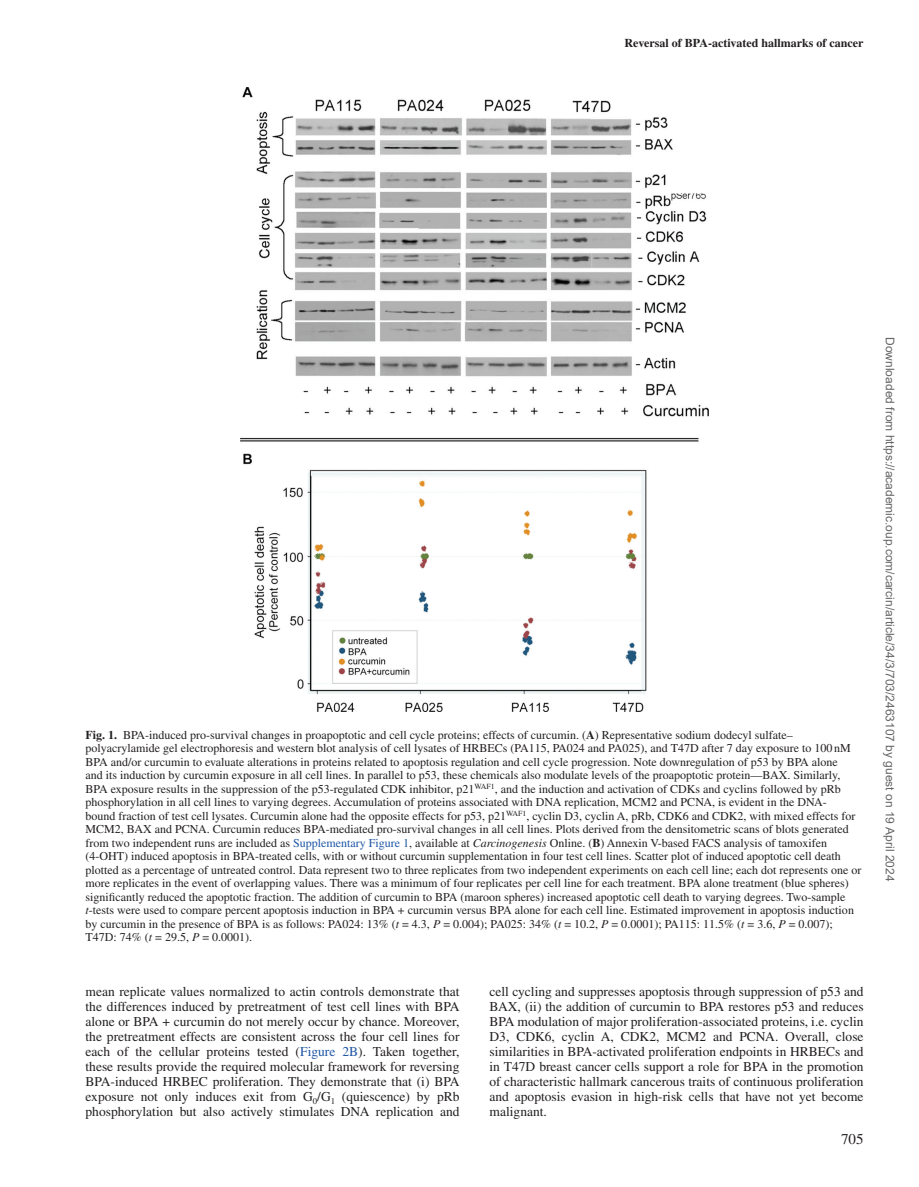
<style>
.page{position:relative;width:919px;height:1187px;background:#fff}
.page>*{position:absolute;margin:0;border:0;box-sizing:border-box;transform-origin:0 0}
.t1{font:15px "Times LT Std";color:#231f20}
.t2{font:13.5px/15px "Times LT Std";color:#231f20;text-align:justify}
.t3{font:12px/13.5px "Times LT Std";color:#231f20}
.t4{font:12px "Arial";color:#666}
.t5{font:700 12px "Times LT Std";color:#231f20}
.s1{font-weight:700}
.s2{color:#1e56a6}
.s3{font-style:italic}
</style>
<div class="page">
<img style="left:240px;top:87px;width:468px;height:624px">
<p class="t5" style="left:624px;top:36px;width:240px">Reversal of BPA-activated hallmarks of cancer</p>
<p class="t3" style="left:85px;top:728px;width:777px"><span class="s1">Fig. 1.</span> BPA-induced pro-survival changes in proapoptotic and cell cycle proteins; effects of curcumin. (<span class="s1">A</span>) Representative sodium dodecyl sulfate– polyacrylamide gel electrophoresis and western blot analysis of cell lysates of HRBECs (PA115, PA024 and PA025), and T47D after 7 day exposure to 100nM BPA and/or curcumin to evaluate alterations in proteins related to apoptosis regulation and cell cycle progression. Note downregulation of p53 by BPA alone<br>and its induction by curcumin exposure in all cell lines. In parallel to p53, these chemicals also modulate levels of the proapoptotic protein—BAX. Similarly, BPA exposure results in the suppression of the p53-regulated CDK inhibitor, p21<sup>WAF1</sup>, and the induction and activation of CDKs and cyclins followed by pRb phosphorylation in all cell lines to varying degrees. Accumulation of proteins associated with DNA replication, MCM2 and PCNA, is evident in the DNA-<br>bound fraction of test cell lysates. Curcumin alone had the opposite effects for p53, p21<sup>WAF1</sup>, cyclin D3, cyclin A, pRb, CDK6 and CDK2, with mixed effects for MCM2, BAX and PCNA. Curcumin reduces BPA-mediated pro-survival changes in all cell lines. Plots derived from the densitometric scans of blots generated from two independent runs are included as <span class="s2">Supplementary Figure 1</span>, available at <span class="s3">Carcinogenesis</span> Online. (<span class="s1">B</span>) Annexin V-based FACS analysis of tamoxifen (4-OHT) induced apoptosis in BPA-treated cells, with or without curcumin supplementation in four test cell lines. Scatter plot of induced apoptotic cell death plotted as a percentage of untreated control. Data represent two to three replicates from two independent experiments on each cell line; each dot represents one or more replicates in the event of overlapping values. There was a minimum of four replicates per cell line for each treatment. BPA alone treatment (blue spheres) significantly reduced the apoptotic fraction. The addition of curcumin to BPA (maroon spheres) increased apoptotic cell death to varying degrees. Two-sample <span class="s3">t</span>-tests were used to compare percent apoptosis induction in BPA + curcumin versus BPA alone for each cell line. Estimated improvement in apoptosis induction by curcumin in the presence of BPA is as follows: PA024: 13% (<span class="s3">t</span> = 4.3, <span class="s3">P</span> = 0.004); PA025: 34% (<span class="s3">t</span> = 10.2, <span class="s3">P</span> = 0.0001); PA115: 11.5% (<span class="s3">t</span> = 3.6, <span class="s3">P</span> = 0.007); T47D: 74% (<span class="s3">t</span> = 29.5, <span class="s3">P</span> = 0.0001).</p>
<p class="t2" style="left:85px;top:983px;width:375px">mean replicate values normalized to actin controls demonstrate that the differences induced by pretreatment of test cell lines with BPA alone or BPA + curcumin do not merely occur by chance. Moreover, the pretreatment effects are consistent across the four cell lines for each of the cellular proteins tested (<span class="s2">Figure 2B</span>). Taken together, these results provide the required molecular framework for reversing BPA-induced HRBEC proliferation. They demonstrate that (i) BPA exposure not only induces exit from G<sub>0</sub>/G<sub>1</sub> (quiescence) by pRb phosphorylation but also actively stimulates DNA replication and</p>
<p class="t2" style="left:489px;top:983px;width:375px">cell cycling and suppresses apoptosis through suppression of p53 and BAX, (ii) the addition of curcumin to BPA restores p53 and reduces BPA modulation of major proliferation-associated proteins, i.e. cyclin D3, CDK6, cyclin A, CDK2, MCM2 and PCNA. Overall, close similarities in BPA-activated proliferation endpoints in HRBECs and in T47D breast cancer cells support a role for BPA in the promotion of characteristic hallmark cancerous traits of continuous proliferation and apoptosis evasion in high-risk cells that have not yet become malignant.</p>
<p class="t1" style="left:840px;top:1130px;width:24px">705</p>
<p class="t4" style="left:894px;top:337px;width:545px;rotate:90deg">Downloaded from https://academic.oup.com/carcin/article/34/3/703/2463107 by guest on 19 April 2024</p>
</div>
